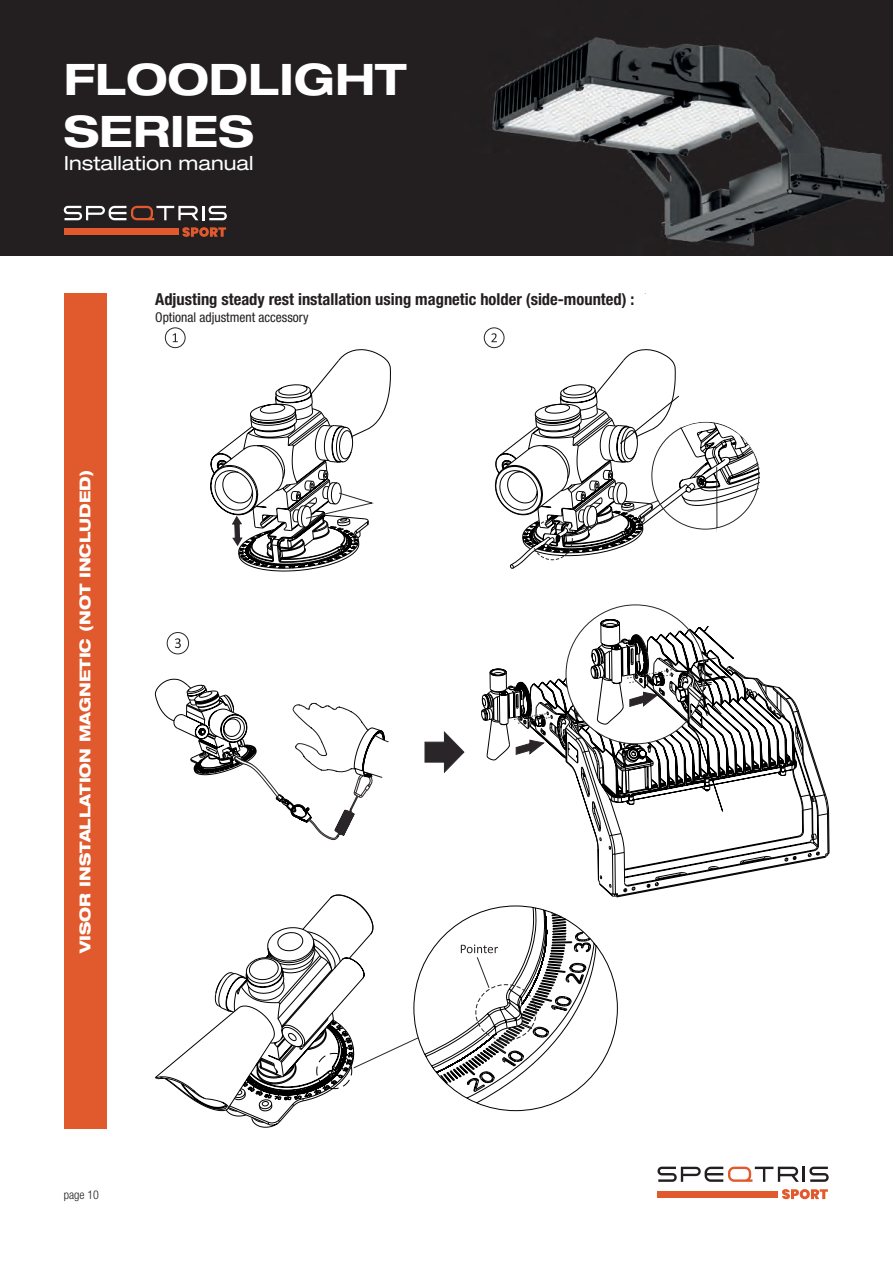
<style>
.page{position:relative;width:893px;height:1263px;background:#fff}
.page>*{position:absolute;margin:0;border:0;box-sizing:border-box;transform-origin:0 0}
.t1{font:700 expanded 43.5px/52.2px "Helvetica Neue LT Std";color:#fff}
.t2{font:expanded 19.5px "Helvetica Neue LT Std";color:#fff}
.t3{font:700 condensed 16.5px "Helvetica Neue LT Std";color:#231f20}
.t4{font:800 expanded 15px "Helvetica Neue LT Std";color:#fff}
.t5{font:condensed 13.5px "Helvetica Neue LT Std";color:#231f20}
.t6{font:300 condensed 12px "Helvetica Neue LT Std";color:#231f20}
</style>
<div class="page">
<div style="left:64px;top:293px;width:42px;height:836px;background:#e05a2d"></div>
<svg style="left:657px;top:1166px;width:172px;height:16px"></svg>
<svg style="left:782px;top:1189px;width:46px;height:10px"></svg>
<div style="left:658px;top:1190px;width:120px;height:7px;background:#e15a2d"></div>
<div style="left:165px;top:328px;width:20px;height:20px;border:1px solid #2a2528;border-radius:50%"></div>
<svg style="left:173px;top:333px;width:5px;height:9px"></svg>
<div style="left:484px;top:328px;width:20px;height:20px;border:1px solid #2a2528;border-radius:50%"></div>
<svg style="left:491px;top:333px;width:6px;height:9px"></svg>
<svg style="left:210px;top:349px;width:181px;height:222px"></svg>
<svg style="left:495px;top:349px;width:265px;height:220px"></svg>
<svg style="left:803px;top:724px;width:17px;height:138px"></svg>
<svg style="left:155px;top:619px;width:648px;height:508px"></svg>
<div style="left:0;top:0;width:893px;height:255px;background:#231f20"></div>
<img style="left:492px;top:37px;width:397px;height:210px">
<svg style="left:64px;top:205px;width:163px;height:32px"></svg>
<div style="left:64px;top:229px;width:114px;height:6px;background:#e15a2d"></div>
<h1 class="t1" style="left:64px;top:52px;width:344px">FLOODLIGHT<br>SERIES</h1>
<p class="t2" style="left:64px;top:152px;width:191px">Installation manual</p>
<p class="t4" style="left:75px;top:953px;width:485px;rotate:-90deg">VISOR INSTALLATION MAGNETIC (NOT INCLUDED)</p>
<p class="t3" style="left:155px;top:289px;width:481px">Adjusting steady rest installation using magnetic holder (side-mounted) :</p>
<p class="t5" style="left:155px;top:309px;width:155px">Optional adjustment accessory</p>
<p class="t6" style="left:64px;top:1188px;width:37px">page 10</p>
</div>
